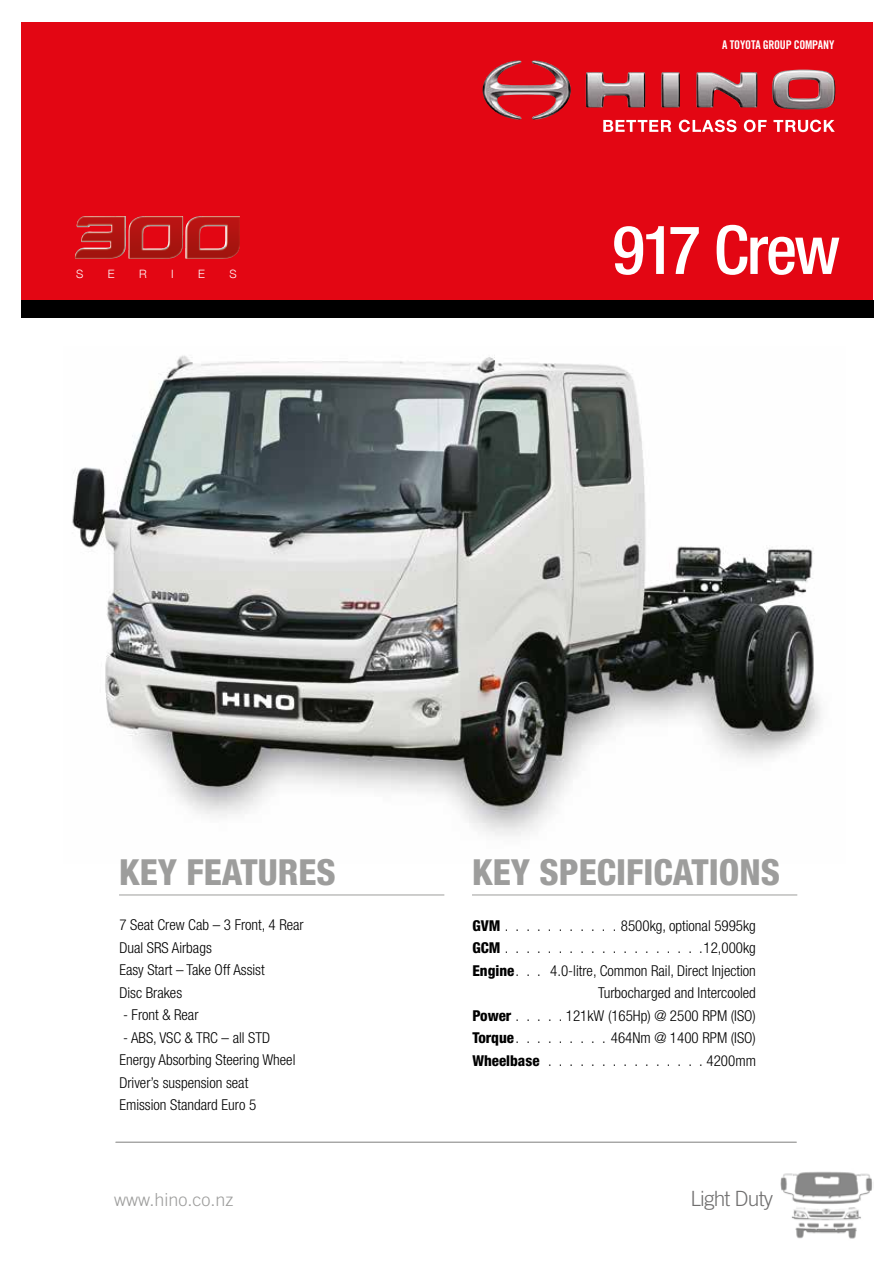
<style>
.page{position:relative;width:893px;height:1263px;background:#fff}
.page>*{position:absolute;margin:0;border:0;box-sizing:border-box;transform-origin:0 0}
.t1{font:500 condensed 67.5px "Helvetica Neue";letter-spacing:-.04em;color:#fff}
.t2{font:800 condensed 36px "Helvetica Neue";color:#9d9d9c}
.t3{font:300 21px "Trade Gothic";letter-spacing:-.04em;color:#706f6f}
.t4{font:300 18px "Trade Gothic";color:#9d9d9c}
.t5{font:300 condensed 15px/22.5px "Helvetica Neue";color:#000}
.t6{font:12px "Trade Gothic Bold Cond Twenty";letter-spacing:-.02em;color:#fff}
.t7{font:300 11.55px "Helvetica Neue";color:#fff}
.s1{font-weight:800}
</style>
<div class="page">
<div style="left:22px;top:22px;width:851px;height:284px;background:#e30613"></div>
<img style="left:75px;top:216px;width:165px;height:43px">
<hr style="left:116px;top:1141px;width:681px;height:2px;background:#9d9d9c">
<img style="left:483px;top:60px;width:352px;height:60px">
<svg style="left:603px;top:120px;width:68px;height:12px"></svg>
<svg style="left:679px;top:120px;width:57px;height:12px"></svg>
<svg style="left:744px;top:120px;width:23px;height:12px"></svg>
<svg style="left:773px;top:120px;width:62px;height:12px"></svg>
<div style="left:21px;top:300px;width:852px;height:17px;background:#000"></div>
<img style="left:72px;top:355px;width:749px;height:481px">
<hr style="left:119px;top:894px;width:325px;height:1px;background:#9d9d9c">
<hr style="left:472px;top:894px;width:325px;height:1px;background:#9d9d9c">
<img style="left:780px;top:1171px;width:92px;height:68px">
<p class="t7" style="left:76px;top:267px;width:9px">S</p>
<p class="t7" style="left:108px;top:267px;width:8px">E</p>
<p class="t7" style="left:139px;top:267px;width:9px">R</p>
<p class="t7" style="left:171px;top:267px;width:4px">I</p>
<p class="t7" style="left:198px;top:267px;width:8px">E</p>
<p class="t7" style="left:229px;top:267px;width:9px">S</p>
<p class="t6" style="left:722px;top:37px;width:114px">A TOYOTA GROUP COMPANY</p>
<h1 class="t1" style="left:612px;top:210px;width:229px">917 Crew</h1>
<h2 class="t2" style="left:119px;top:850px;width:218px">KEY FEATURES</h2>
<h2 class="t2" style="left:472px;top:850px;width:310px">KEY SPECIFICATIONS</h2>
<p class="t5" style="left:119px;top:914px;width:186px">7 Seat Crew Cab – 3 Front, 4 Rear<br>Dual SRS Airbags<br>Easy Start – Take Off Assist<br>Disc Brakes</p>
<p class="t5" style="left:123px;top:1004px;width:77px">- Front &amp; Rear</p>
<p class="t5" style="left:119px;top:1026px;width:178px">- ABS, VSC &amp; TRC – all STD<br>Energy Absorbing Steering Wheel<br>Driver’s suspension seat<br>Emission Standard Euro 5</p>
<p class="t5" style="left:472px;top:914px;width:285px;text-align:right"><span class="s1">GVM</span> . . . . . . . . . . . 8500kg, optional 5995kg <span class="s1">GCM</span>...................12,000kg <span class="s1">Engine</span>. . . 4.0-litre, Common Rail, Direct Injection Turbocharged and Intercooled<br><span class="s1">Power</span> . . . . . 121kW (165Hp) @ 2500 RPM (ISO)<br><span class="s1">Torque</span>. . . . . . . . . 464Nm @ 1400 RPM (ISO)<br><span class="s1">Wheelbase</span>...............4200mm</p>
<p class="t4" style="left:114px;top:1189px;width:121px">www.hino.co.nz</p>
<h3 class="t3" style="left:691px;top:1186px;width:84px">Light Duty</h3>
</div>
